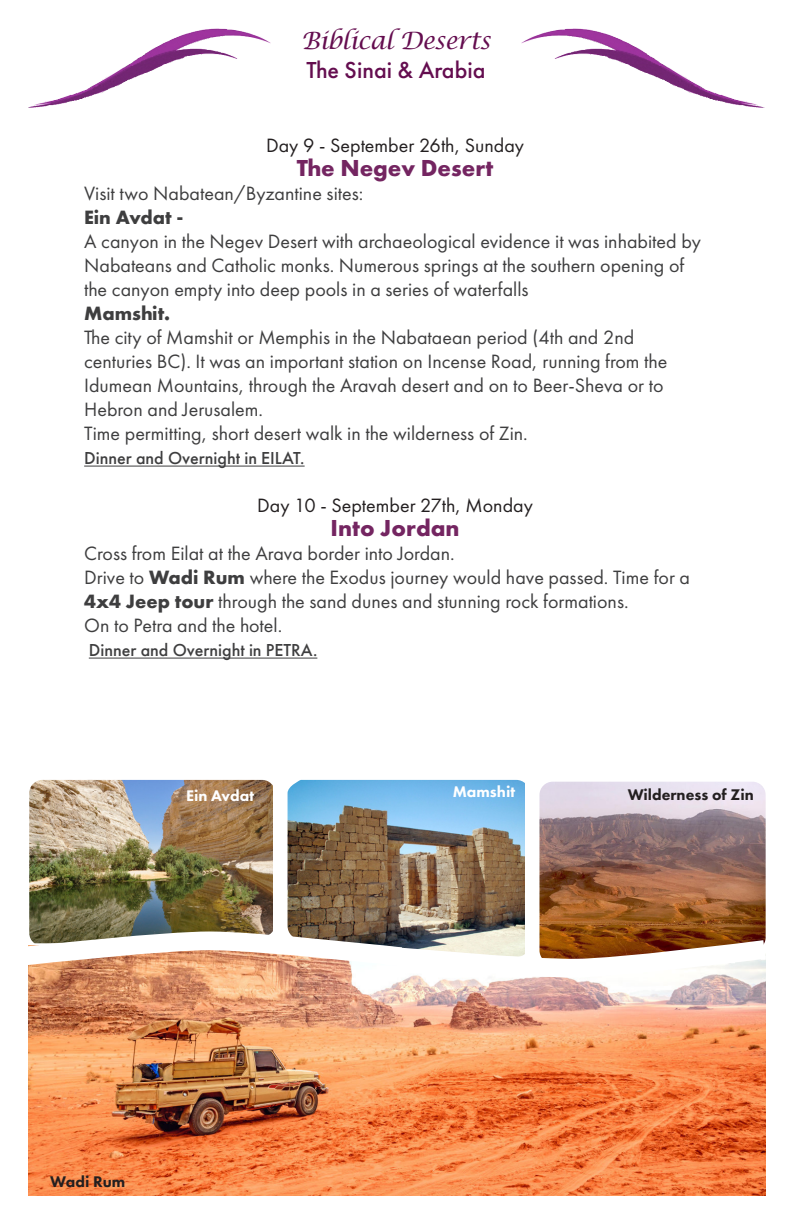
<style>
.page{position:relative;width:792px;height:1224px;background:#fff}
.page>*{position:absolute;margin:0;border:0;box-sizing:border-box;transform-origin:0 0}
.t1{font:700 24px "Futura PT";color:#742561}
.dinner_and_overnight{font:italic 24px "Lucida Calligraphy";letter-spacing:-.03em;color:#640d4f}
.dinner_and_overnight-2{font:500 24px "Futura PT";color:#640d4f}
.t2{font:20px/24px "Futura PT";color:#3e3e3f}
.t3{font:20px "Futura PT";color:#231f20}
.t4{font:700 20px "Futura PT";color:#3e3e3f}
.t5{font:500 18px "Futura PT";color:#3e3e3f}
.t6{font:800 16px "Futura PT";color:#231f20}
.t7{font:800 16px "Futura PT";color:#fff}
.s1{font-weight:700}
</style>
<div class="page">
<img style="left:29px;top:986px;width:737px;height:210px">
<img style="left:29px;top:780px;width:244px;height:142px">
<img style="left:288px;top:780px;width:237px;height:142px">
<img style="left:539px;top:782px;width:227px;height:140px">
<img style="left:28px;top:922px;width:738px;height:64px">
<hr style="left:84px;top:466px;width:221px;height:1px;background:#3e3e3f">
<hr style="left:89px;top:658px;width:228px;height:1px;background:#3e3e3f">
<img style="left:28px;top:28px;width:242px;height:80px">
<img style="left:522px;top:28px;width:242px;height:80px">
<p class="dinner_and_overnight" style="left:301px;top:26px;width:191px">Biblical Deserts</p>
<p class="dinner_and_overnight-2" style="left:307px;top:55px;width:180px">The Sinai &amp; Arabia</p>
<p class="t3" style="left:266px;top:134px;width:260px">Day 9 - September 26th, Sunday</p>
<p class="t1" style="left:297px;top:153px;width:198px">The Negev Desert</p>
<p class="t2" style="left:84px;top:182px;width:281px">Visit two Nabatean/Byzantine sites:</p>
<p class="t4" style="left:84px;top:205px;width:101px">Ein Avdat -</p>
<p class="t2" style="left:84px;top:230px;width:618px">A canyon in the Negev Desert with archaeological evidence it was inhabited by<br>Nabateans and Catholic monks. Numerous springs at the southern opening of the canyon empty into deep pools in a series of waterfalls</p>
<p class="t4" style="left:84px;top:301px;width:88px">Mamshit.</p>
<p class="t2" style="left:84px;top:326px;width:585px">The city of Mamshit or Memphis in the Nabataean period (4th and 2nd centuries BC). It was an important station on Incense Road, running from the Idumean Mountains, through the Aravah desert and on to Beer-Sheva or to Hebron and Jerusalem.</p>
<p class="t2" style="left:84px;top:422px;width:445px">Time permitting, short desert walk in the wilderness of Zin.</p>
<p class="t5" style="left:84px;top:447px;width:222px">Dinner and Overnight in EILAT.</p>
<p class="t3" style="left:257px;top:494px;width:277px">Day 10 - September 27th, Monday</p>
<p class="t1" style="left:331px;top:513px;width:131px">Into Jordan</p>
<p class="t2" style="left:84px;top:542px;width:372px">Cross from Eilat at the Arava border into Jordan.</p>
<p class="t2" style="left:84px;top:566px;width:607px">Drive to <span class="s1">Wadi Rum</span> where the Exodus journey would have passed. Time for a<br><span class="s1">4x4 Jeep tour</span> through the sand dunes and stunning rock formations.</p>
<p class="t2" style="left:84px;top:614px;width:200px">On to Petra and the hotel.</p>
<p class="t5" style="left:89px;top:639px;width:230px">Dinner and Overnight in PETRA.</p>
<p class="t7" style="left:186px;top:786px;width:70px">Ein Avdat</p>
<p class="t7" style="left:453px;top:782px;width:64px">Mamshit</p>
<p class="t6" style="left:628px;top:784px;width:128px">Wilderness of Zin</p>
<p class="t6" style="left:50px;top:1171px;width:77px">Wadi Rum</p>
</div>
